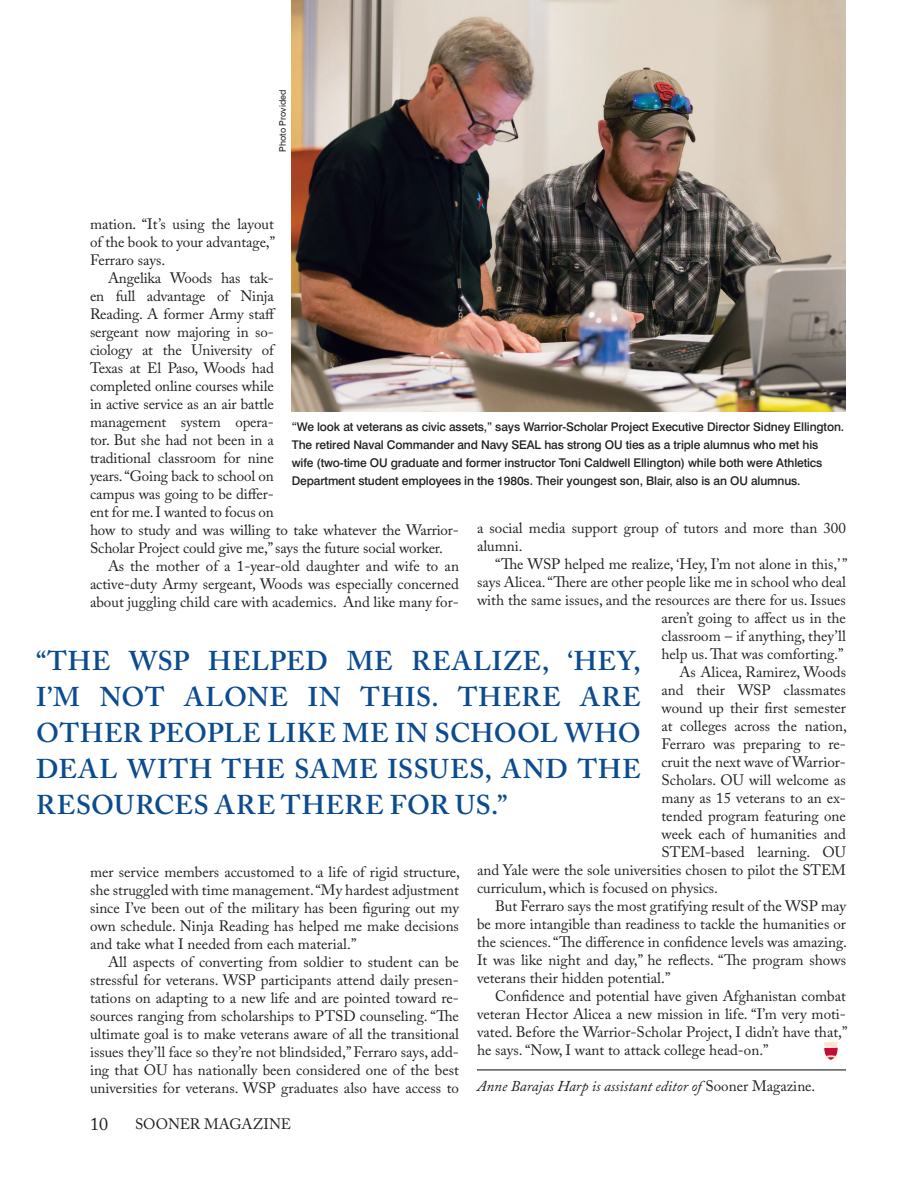
<style>
.page{position:relative;width:918px;height:1188px;background:#fff}
.page>*{position:absolute;margin:0;border:0;box-sizing:border-box;transform-origin:0 0}
.BodyText{font:600 27px/36px "Adobe Caslon Pro";letter-spacing:.025em;color:#0c4c8e;text-align:justify}
.t1{font:18px "Adobe Caslon Pro";color:#231f20}
.BodyText-2{font:15px/18px "Adobe Caslon Pro";color:#231f20;text-align:justify}
.BodyText-3{font:italic 15px "Adobe Caslon Pro";color:#231f20}
.Cutline{font:500 12px/18px "Swiss 721 BT";letter-spacing:-.01em;color:#231f20}
.Photo_Credit{font:9px "Swiss 721 BT";letter-spacing:.005em;color:#231f20}
.s1{font-style:normal}
</style>
<div class="page">
<img style="left:292px;top:0;width:554px;height:411px">
<hr style="left:477px;top:1069px;width:369px;height:1px;background:#231f20">
<img style="left:824px;top:1042px;width:14px;height:18px">
<p class="Photo_Credit" style="left:276px;top:152px;width:64px;rotate:-90deg">Photo Provided</p>
<p class="BodyText-2" style="left:90px;top:215px;width:187px">mation. “It’s using the layout of the book to your advantage,” Ferraro says.</p>
<p class="BodyText-2" style="left:90px;top:269px;width:370px;text-align:left;text-indent:18px">Angelika Woods has tak-<br>en full advantage of Ninja<br>Reading. A former Army staff<br>sergeant now majoring in so-<br>ciology at the University of<br>Texas at El Paso, Woods had<br>completed online courses while<br>in active service as an air battle<br>management system opera-<br>tor. But she had not been in a<br>traditional classroom for nine<br>years. “Going back to school on<br>campus was going to be differ-<br>ent for me. I wanted to focus on<br>how to study and was willing to take whatever the Warrior-<br>Scholar Project could give me,” says the future social worker.</p>
<p class="BodyText-2" style="left:90px;top:557px;width:371px;text-indent:18px">As the mother of a 1-year-old daughter and wife to an active-duty Army sergeant, Woods was especially concerned about juggling child care with academics. And like many for-</p>
<p class="Cutline" style="left:292px;top:417px;width:554px">“We look at veterans as civic assets,” says Warrior-Scholar Project Executive Director Sidney Ellington.<br>The retired Naval Commander and Navy SEAL has strong OU ties as a triple alumnus who met his<br>wife (two-time OU graduate and former instructor Toni Caldwell Ellington) while both were Athletics Department student employees in the 1980s. Their youngest son, Blair, also is an OU alumnus.</p>
<p class="BodyText-2" style="left:477px;top:519px;width:370px">a social media support group of tutors and more than 300 alumni.</p>
<p class="BodyText-2" style="left:477px;top:555px;width:372px;text-align:right">“The WSP helped me realize, ‘Hey, I’m not alone in this,’ ” says Alicea. “There are other people like me in school who deal with the same issues, and the resources are there for us. Issues aren’t going to affect us in the<br>classroom – if anything, they’ll<br>help us. That was comforting.”</p>
<p class="BodyText-2" style="left:680px;top:663px;width:168px">As Alicea, Ramirez, Woods</p>
<p class="BodyText-2" style="left:662px;top:681px;width:186px">and their WSP classmates</p>
<p class="BodyText-2" style="left:662px;top:699px;width:186px">wound up their first semester</p>
<p class="BodyText-2" style="left:662px;top:717px;width:187px">at colleges across the nation,</p>
<p class="BodyText-2" style="left:662px;top:735px;width:186px">Ferraro was preparing to re-</p>
<p class="BodyText-2" style="left:662px;top:753px;width:186px">cruit the next wave of Warrior-</p>
<p class="BodyText-2" style="left:662px;top:771px;width:186px">Scholars. OU will welcome as</p>
<p class="BodyText-2" style="left:662px;top:789px;width:186px">many as 15 veterans to an ex-</p>
<p class="BodyText-2" style="left:662px;top:807px;width:186px">tended program featuring one</p>
<p class="BodyText-2" style="left:662px;top:825px;width:186px">week each of humanities and</p>
<p class="BodyText-2" style="left:662px;top:843px;width:186px">STEM-based learning. OU</p>
<p class="BodyText-2" style="left:477px;top:861px;width:370px">and Yale were the sole universities chosen to pilot the STEM</p>
<p class="BodyText-2" style="left:477px;top:879px;width:243px">curriculum, which is focused on physics.</p>
<p class="BodyText-2" style="left:477px;top:897px;width:372px;text-indent:18px">But Ferraro says the most gratifying result of the WSP may be more intangible than readiness to tackle the humanities or the sciences. “The difference in confidence levels was amazing.<br>It was like night and day,” he reflects. “The program shows veterans their hidden potential.”</p>
<p class="BodyText-2" style="left:477px;top:987px;width:372px;text-indent:18px">Confidence and potential have given Afghanistan combat veteran Hector Alicea a new mission in life. “I’m very moti&shy;vated. Before the Warrior-Scholar Project, I didn’t have that,” he says. “Now, I want to attack college head-on.”</p>
<p class="BodyText-3" style="left:477px;top:1077px;width:340px">Anne Barajas Harp is assistant editor of <span class="s1">Sooner Magazine.</span></p>
<p class="BodyText" style="left:36px;top:643px;width:606px">“THE WSP HELPED ME REALIZE, ‘HEY, I’M NOT ALONE IN THIS. THERE ARE OTHER PEOPLE LIKE ME IN SCHOOL WHO DEAL WITH THE SAME ISSUES, AND THE RESOURCES ARE THERE FOR US.”</p>
<p class="BodyText-2" style="left:90px;top:863px;width:372px">mer service members accustomed to a life of rigid structure, she struggled with time management. “My hardest adjustment since I’ve been out of the military has been figuring out my own schedule. Ninja Reading has helped me make decisions and take what I needed from each material.”</p>
<p class="BodyText-2" style="left:90px;top:953px;width:371px;text-indent:18px">All aspects of converting from soldier to student can be stressful for veterans. WSP participants attend daily presen&shy;tations on adapting to a new life and are pointed toward re&shy;sources ranging from scholarships to PTSD counseling. “The ultimate goal is to make veterans aware of all the transitional issues they’ll face so they’re not blindsided,” Ferraro says, add&shy;ing that OU has nationally been considered one of the best universities for veterans. WSP graduates also have access to</p>
<p class="t1" style="left:90px;top:1113px;width:19px">10</p>
<p class="BodyText-2" style="left:135px;top:1115px;width:158px">SOONER MAGAZINE</p>
</div>
